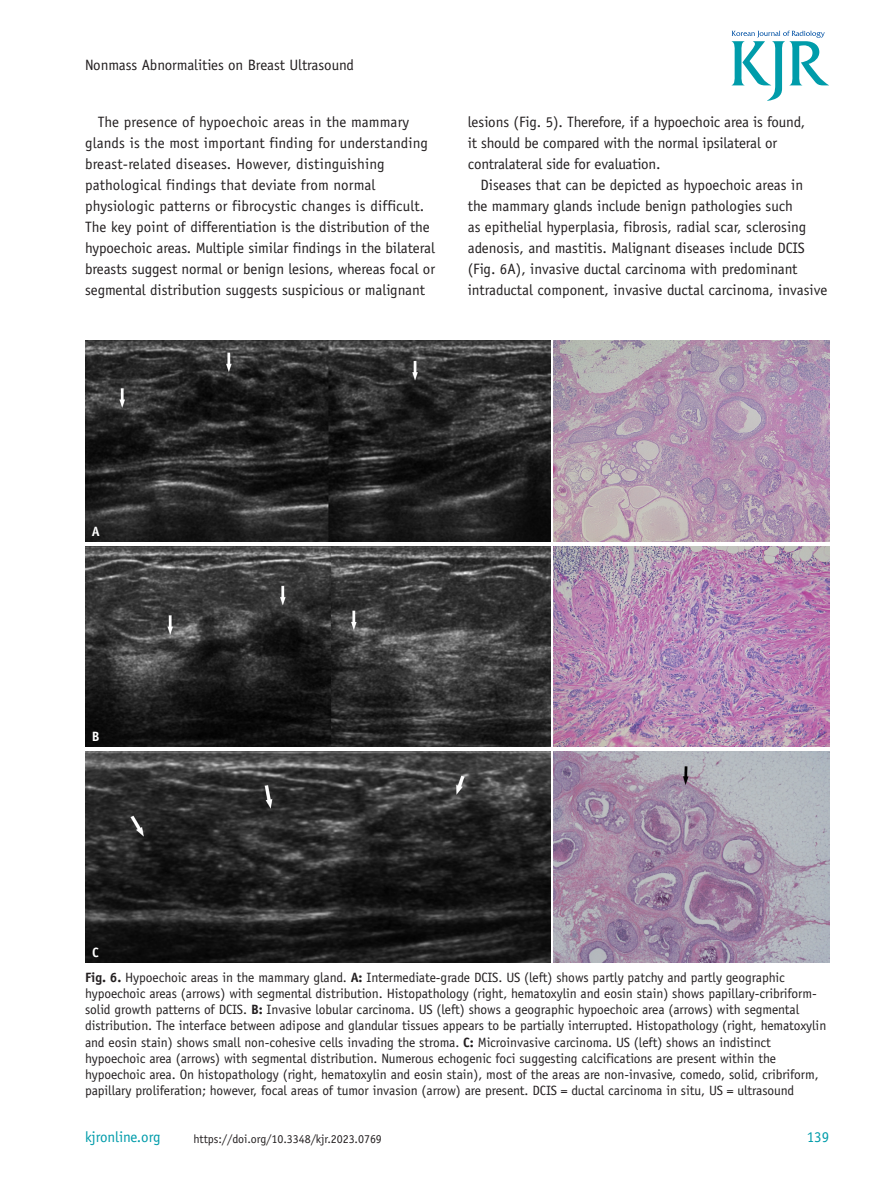
<style>
.page{position:relative;width:893px;height:1191px;background:#fff}
.page>*{position:absolute;margin:0;border:0;box-sizing:border-box;transform-origin:0 0}
.본문{font:15px/21px "Officina Sans Std";letter-spacing:-.005em;color:#231f20}
.t1{font:15px "Officina Sans Std";letter-spacing:-.005em;color:#009caa}
.그림제목{font:13.5px/16.2px "Officina Sans Std";letter-spacing:-.005em;color:#231f20}
.t2{font:700 13.5px "Officina Sans Std";color:#fff}
.t3{font:12px "Officina Sans Std";letter-spacing:-.005em;color:#231f20}
.s1{font-weight:700}
</style>
<div class="page">
<svg style="left:732px;top:31px;width:97px;height:70px"></svg>
<img style="left:85px;top:340px;width:466px;height:202px">
<img style="left:553px;top:340px;width:276px;height:202px">
<img style="left:85px;top:546px;width:466px;height:201px">
<img style="left:553px;top:546px;width:276px;height:201px">
<img style="left:85px;top:751px;width:466px;height:212px">
<img style="left:553px;top:751px;width:276px;height:212px">
<p class="본문" style="left:85px;top:54px;width:270px">Nonmass Abnormalities on Breast Ultrasound</p>
<p class="본문" style="left:85px;top:112px;width:352px;text-indent:13px">The presence of hypoechoic areas in the mammary glands is the most important finding for understanding breast-related diseases. However, distinguishing pathological findings that deviate from normal physiologic patterns or fibrocystic changes is difficult.<br>The key point of differentiation is the distribution of the hypoechoic areas. Multiple similar findings in the bilateral breasts suggest normal or benign lesions, whereas focal or segmental distribution suggests suspicious or malignant</p>
<p class="본문" style="left:468px;top:112px;width:339px">lesions (Fig. 5). Therefore, if a hypoechoic area is found, it should be compared with the normal ipsilateral or contralateral side for evaluation.</p>
<p class="본문" style="left:468px;top:175px;width:361px;text-indent:13px">Diseases that can be depicted as hypoechoic areas in<br>the mammary glands include benign pathologies such<br>as epithelial hyperplasia, fibrosis, radial scar, sclerosing adenosis, and mastitis. Malignant diseases include DCIS (Fig. 6A), invasive ductal carcinoma with predominant intraductal component, invasive ductal carcinoma, invasive</p>
<p class="t2" style="left:92px;top:522px;width:10px">A</p>
<p class="t2" style="left:92px;top:727px;width:9px">B</p>
<p class="t2" style="left:92px;top:943px;width:8px">C</p>
<p class="그림제목" style="left:85px;top:969px;width:743px"><span class="s1">Fig. 6.</span> Hypoechoic areas in the mammary gland. <span class="s1">A:</span> Intermediate-grade DCIS. US (left) shows partly patchy and partly geographic hypoechoic areas (arrows) with segmental distribution. Histopathology (right, hematoxylin and eosin stain) shows papillary-cribriform&shy;solid growth patterns of DCIS. <span class="s1">B:</span> Invasive lobular carcinoma. US (left) shows a geographic hypoechoic area (arrows) with segmental distribution. The interface between adipose and glandular tissues appears to be partially interrupted. Histopathology (right, hematoxylin and eosin stain) shows small non-cohesive cells invading the stroma. <span class="s1">C:</span> Microinvasive carcinoma. US (left) shows an indistinct hypoechoic area (arrows) with segmental distribution. Numerous echogenic foci suggesting calcifications are present within the hypoechoic area. On histopathology (right, hematoxylin and eosin stain), most of the areas are non-invasive, comedo, solid, cribriform, papillary proliferation; however, focal areas of tumor invasion (arrow) are present. DCIS = ductal carcinoma in situ, US = ultrasound</p>
<p class="t1" style="left:85px;top:1128px;width:77px">kjronline.org</p>
<p class="t3" style="left:194px;top:1132px;width:190px">https://doi.org/10.3348/kjr.2023.0769</p>
<p class="t1" style="left:807px;top:1128px;width:24px">139</p>
</div>
